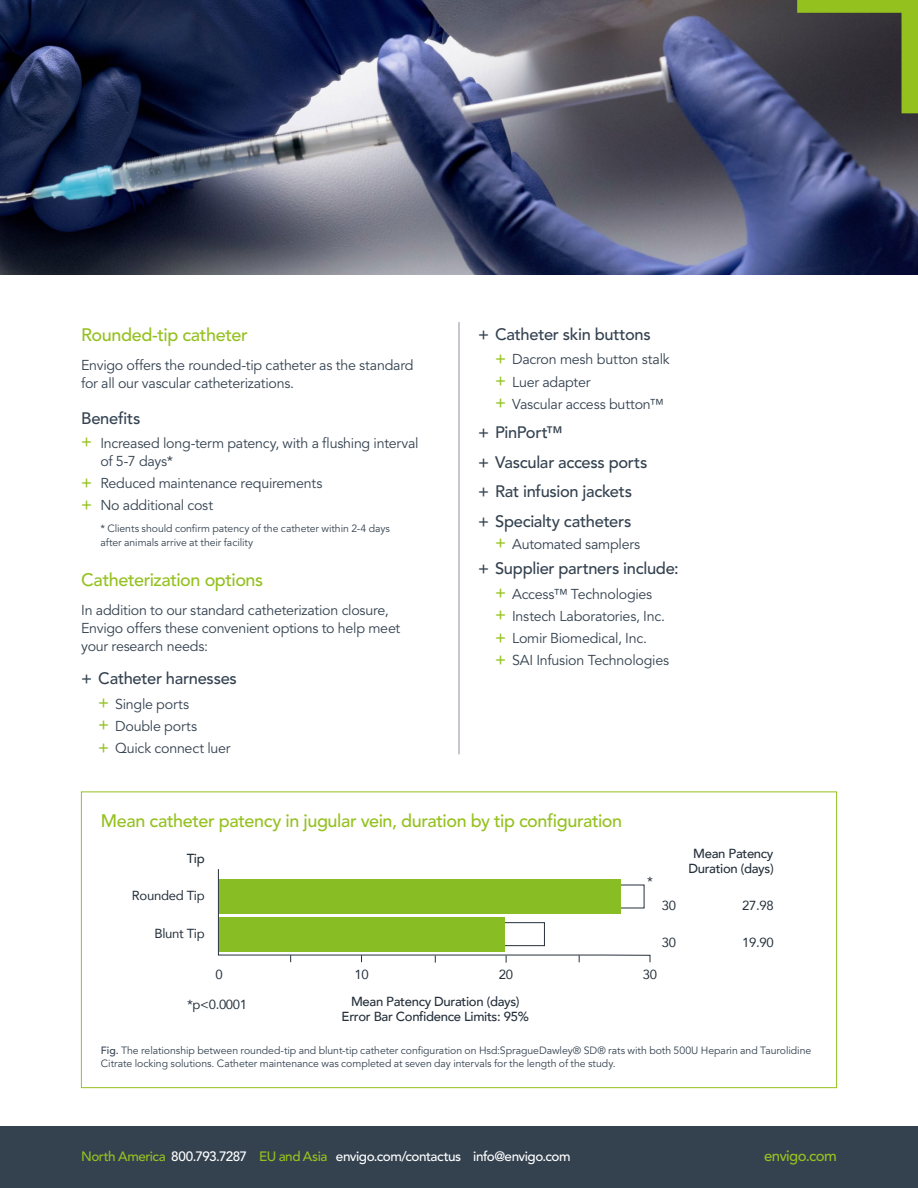
<style>
.page{position:relative;width:918px;height:1188px;background:#fff}
.page>*{position:absolute;margin:0;border:0;box-sizing:border-box;transform-origin:0 0}
.t1{font:500 18px "Avenir LT Std";letter-spacing:-.02em;color:#95c11f}
.t2{font:500 16.5px/29.5px "Avenir LT Std";letter-spacing:-.015em;color:#344250}
.t3{font:500 15px "Avenir LT Std";letter-spacing:-.04em;color:#95c11f}
.t4{font:14.25px/22.2px "Avenir LT Std";letter-spacing:-.015em;color:#344250}
.t5{font:500 13.5px "Avenir LT Std";letter-spacing:-.035em;color:#fff}
.t6{font:500 13.05px/15.5px "Avenir";letter-spacing:-.025em;color:#25303b;text-align:center}
.t7{font:13.05px "Avenir";letter-spacing:-.025em;color:#25303b}
.t8{font:10.5px/13.5px "Avenir LT Std";letter-spacing:-.005em;color:#344250}
.s1{font-weight:500;font-size:16.5px;color:#95c11f}
.s2{font-weight:500}
.s3{color:#95c11f}
</style>
<div class="page">
<div style="left:0;top:1126px;width:918px;height:62px;background:#344250"></div>
<img style="left:0;top:0;width:918px;height:274px">
<hr style="left:459px;top:322px;width:1px;height:432px;background:#8c939e">
<svg style="left:797px;top:0;width:121px;height:113px;background:#495231"></svg>
<svg style="left:218px;top:869px;width:433px;height:94px"></svg>
<p class="t1" style="left:81px;top:324px;width:168px">Rounded-tip catheter</p>
<p class="t4" style="left:81px;top:356px;width:334px;line-height:18px">Envigo offers the rounded-tip catheter as the standard for all our vascular catheterizations.</p>
<p class="t2" style="left:81px;top:403px;width:61px">Benefits</p>
<p class="t4" style="left:100px;top:434px;width:320px;line-height:18px;text-indent:-19px"><span class="s1">+</span> Increased long-term patency, with a flushing interval of 5-7 days*</p>
<p class="t4" style="left:81px;top:473px;width:243px"><span class="s1">+</span> Reduced maintenance requirements <span class="s1">+</span> No additional cost</p>
<p class="t8" style="left:100px;top:522px;width:291px">* Clients should confirm patency of the catheter within 2-4 days after animals arrive at their facility</p>
<p class="t1" style="left:81px;top:569px;width:184px">Catheterization options</p>
<p class="t4" style="left:81px;top:601px;width:321px;line-height:18px">In addition to our standard catheterization closure,<br>Envigo offers these convenient options to help meet your research needs:</p>
<p class="t2" style="left:81px;top:664px;width:157px">+ Catheter harnesses</p>
<p class="t4" style="left:98px;top:693px;width:134px"><span class="s1">+</span> Single ports<br><span class="s1">+</span> Double ports<br><span class="s1">+</span> Quick connect luer</p>
<p class="t2" style="left:478px;top:320px;width:174px">+ Catheter skin buttons</p>
<p class="t4" style="left:495px;top:349px;width:176px"><span class="s1">+</span> Dacron mesh button stalk <span class="s1">+</span> Luer adapter<br><span class="s1">+</span> Vascular access button™</p>
<p class="t2" style="left:478px;top:418px;width:171px">+ PinPort™<br>+ Vascular access ports + Rat infusion jackets<br>+ Specialty catheters</p>
<p class="t4" style="left:495px;top:533px;width:147px"><span class="s1">+</span> Automated samplers</p>
<p class="t2" style="left:478px;top:554px;width:202px">+ Supplier partners include:</p>
<p class="t4" style="left:495px;top:583px;width:175px"><span class="s1">+</span> Access™ Technologies<br><span class="s1">+</span> Instech Laboratories, Inc. <span class="s1">+</span> Lomir Biomedical, Inc.<br><span class="s1">+</span> SAI Infusion Technologies</p>
<p class="t1" style="left:101px;top:811px;width:523px">Mean catheter patency in jugular vein, duration by tip configuration</p>
<p class="t6" style="left:187px;top:850px;width:20px">Tip</p>
<p class="t6" style="left:688px;top:845px;width:87px">Mean Patency<br>Duration (days)</p>
<p class="t7" style="left:647px;top:871px;width:7px">*</p>
<p class="t7" style="left:132px;top:885px;width:74px">Rounded Tip</p>
<p class="t7" style="left:154px;top:923px;width:52px">Blunt Tip</p>
<p class="t7" style="left:662px;top:895px;width:16px">30</p>
<p class="t7" style="left:742px;top:895px;width:33px">27.98</p>
<p class="t7" style="left:662px;top:932px;width:16px">30</p>
<p class="t7" style="left:742px;top:932px;width:33px">19.90</p>
<p class="t7" style="left:215px;top:964px;width:9px">0</p>
<p class="t7" style="left:354px;top:964px;width:16px">10</p>
<p class="t7" style="left:499px;top:964px;width:16px">20</p>
<p class="t7" style="left:643px;top:964px;width:16px">30</p>
<p class="t7" style="left:187px;top:994px;width:62px">*p&lt;0.0001</p>
<p class="t6" style="left:342px;top:992px;width:189px">Mean Patency Duration (days)<br>Error Bar Confidence Limits: 95%</p>
<p class="t8" style="left:101px;top:1044px;width:712px"><span class="s2">Fig.</span> The relationship between rounded-tip and blunt-tip catheter configuration on Hsd:SpragueDawley® SD® rats with both 500U Heparin and Taurolidine<br>Citrate locking solutions. Catheter maintenance was completed at seven day intervals for the length of the study.</p>
<p class="t5" style="left:81px;top:1149px;width:491px"><span class="s3">North America</span> 800.793.7287 <span class="s3">EU and Asia</span> envigo.com/contactus info@envigo.com</p>
<p class="t3" style="left:764px;top:1148px;width:74px">envigo.com</p>
</div>
